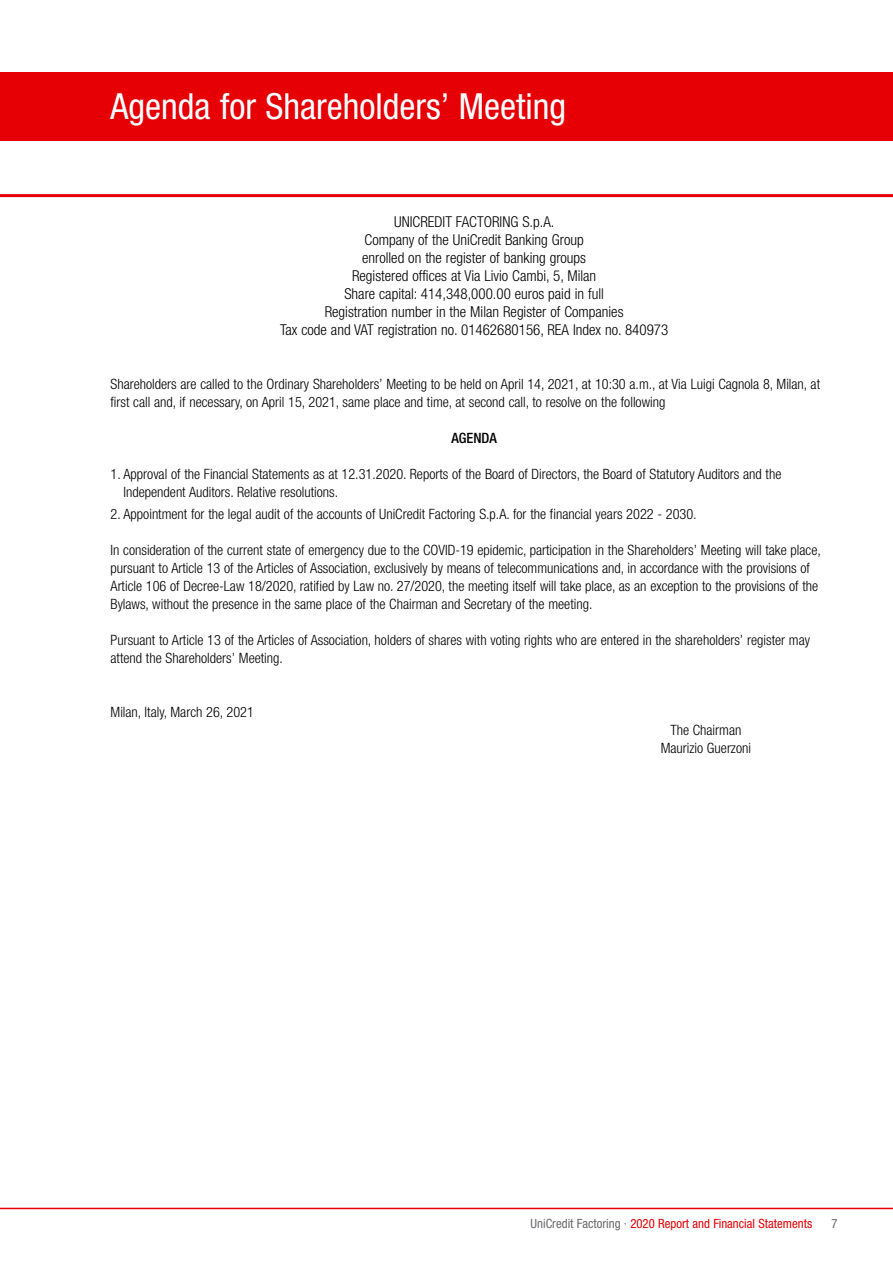
<style>
.page{position:relative;width:893px;height:1263px;background:#fff}
.page>*{position:absolute;margin:0;border:0;box-sizing:border-box;transform-origin:0 0}
.t1{font:condensed 36px "Helvetica Neue LT Std";color:#fff}
.t2{font:300 condensed 15px/18px "Helvetica Neue LT Std";color:#000;text-align:center}
.t3{font:300 condensed 14.25px/18px "Helvetica Neue LT Std";color:#000}
.t4{font:500 condensed 14.25px "Helvetica Neue LT Std";color:#000}
.t5{font:condensed 12.75px "Helvetica Neue LT Std";color:#e60005}
.t6{font:condensed 12.75px "Helvetica Neue LT Std";color:#68676c}
.s1{color:#68676c}
</style>
<div class="page">
<div style="left:0;top:72px;width:893px;height:68px;background:#e60005"></div>
<hr style="left:0;top:194px;width:893px;height:3px;background:#e60005">
<hr style="left:0;top:1208px;width:893px;height:1px;background:#e60005">
<hr style="left:0;top:0;width:1px;height:1263px;background:#e60005">
<h1 class="t1" style="left:111px;top:86px;width:457px">Agenda for Shareholders’ Meeting</h1>
<p class="t2" style="left:280px;top:212px;width:390px">UNICREDIT FACTORING S.p.A.<br>Company of the UniCredit Banking Group<br>enrolled on the register of banking groups<br>Registered offices at Via Livio Cambi, 5, Milan<br>Share capital: 414,348,000.00 euros paid in full<br>Registration number in the Milan Register of Companies<br>Tax code and VAT registration no. 01462680156, REA Index no. 840973</p>
<p class="t3" style="left:111px;top:375px;width:711px">Shareholders are called to the Ordinary Shareholders’ Meeting to be held on April 14, 2021, at 10:30 a.m., at Via Luigi Cagnola 8, Milan, at first call and, if necessary, on April 15, 2021, same place and time, at second call, to resolve on the following</p>
<p class="t4" style="left:451px;top:429px;width:47px">AGENDA</p>
<p class="t3" style="left:124px;top:465px;width:659px;text-indent:-13px">1. Approval of the Financial Statements as at 12.31.2020. Reports of the Board of Directors, the Board of Statutory Auditors and the<br>Independent Auditors. Relative resolutions.</p>
<p class="t3" style="left:111px;top:505px;width:588px">2. Appointment for the legal audit of the accounts of UniCredit Factoring S.p.A. for the financial years 2022 - 2030.</p>
<p class="t3" style="left:111px;top:541px;width:712px">In consideration of the current state of emergency due to the COVID-19 epidemic, participation in the Shareholders’ Meeting will take place, pursuant to Article 13 of the Articles of Association, exclusively by means of telecommunications and, in accordance with the provisions of Article 106 of Decree-Law 18/2020, ratified by Law no. 27/2020, the meeting itself will take place, as an exception to the provisions of the Bylaws, without the presence in the same place of the Chairman and Secretary of the meeting.</p>
<p class="t3" style="left:111px;top:631px;width:701px">Pursuant to Article 13 of the Articles of Association, holders of shares with voting rights who are entered in the shareholders’ register may attend the Shareholders’ Meeting.</p>
<p class="t3" style="left:111px;top:703px;width:145px">Milan, Italy, March 26, 2021</p>
<p class="t3" style="left:661px;top:721px;width:92px;text-align:center">The Chairman<br>Maurizio Guerzoni</p>
<p class="t5" style="left:531px;top:1216px;width:283px"><span class="s1">UniCredit Factoring ·</span> 2020 Report and Financial Statements</p>
<p class="t6" style="left:832px;top:1216px;width:8px">7</p>
</div>
